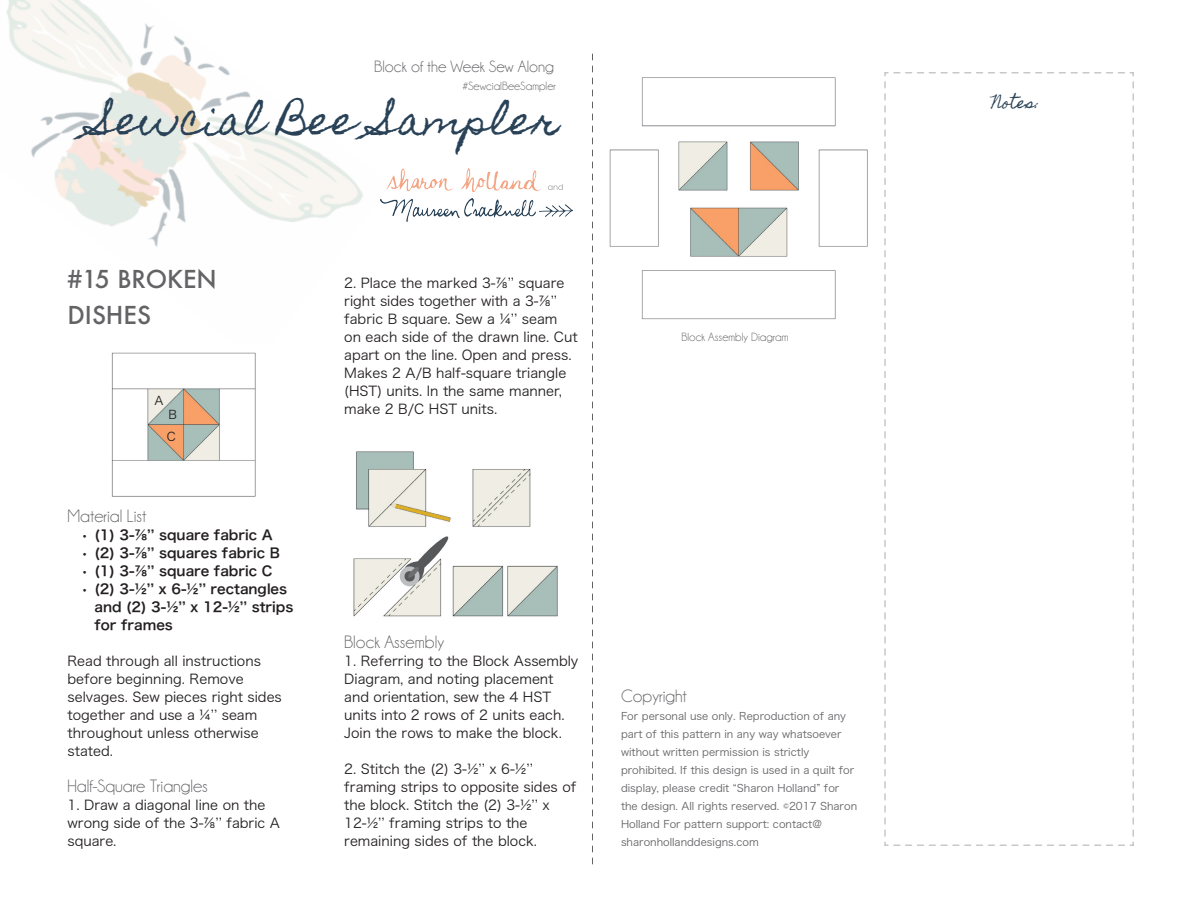
<style>
.page{position:relative;width:1188px;height:918px;background:#fff}
.page>*{position:absolute;margin:0;border:0;box-sizing:border-box;transform-origin:0 0}
.t1{font:39px "Homemade Apple";color:#294257}
.block_name{font:500 24px/36px "Futura";color:#636366}
.Body_Copy_Subtitle{font:18px "Champagne&Limousines";color:#636366}
.t2{font:16.5px "Champagne&Limousines";color:#636366}
.Swatches{font:15px "Homemade Apple";color:#294257}
.t3{font:13.5px/18px "Hira Kaku Pro W3";color:#231f20}
.t4{font:13.5px/18px "Hira Kaku Pro W6";color:#231f20}
.strip_in{font:12px "Champagne&Limousines";color:#636366}
.A__B__C{font:12px "Hira Kaku Pro W3";color:#231f20}
.Copyright_copy{font:10.5px/18px "Hira Kaku Pro W3";color:#636366}
</style>
<div class="page">
<img style="left:6px;top:0;width:381px;height:247px">
<img style="left:380px;top:199px;width:192px;height:22px">
<img style="left:387px;top:168px;width:153px;height:24px">
<svg style="left:548px;top:184px;width:15px;height:6px"></svg>
<svg style="left:592px;top:54px;width:1px;height:810px"></svg>
<img style="left:111px;top:352px;width:145px;height:145px">
<img style="left:353px;top:451px;width:205px;height:166px">
<img style="left:609px;top:77px;width:259px;height:243px">
<svg style="left:884px;top:72px;width:250px;height:774px"></svg>
<p class="t2" style="left:374px;top:58px;width:181px">Block of the Week Sew Along</p>
<p class="strip_in" style="left:463px;top:80px;width:95px">#SewcialBeeSampler</p>
<h1 class="t1" style="left:93px;top:98px;width:467px">Sewcial Bee Sampler</h1>
<p class="block_name" style="left:68px;top:261px;width:151px">#15 BROKEN<br>DISHES</p>
<p class="A__B__C" style="left:154px;top:390px;width:10px">A</p>
<p class="A__B__C" style="left:168px;top:403px;width:10px">B</p>
<p class="A__B__C" style="left:167px;top:426px;width:11px">C</p>
<p class="Body_Copy_Subtitle" style="left:68px;top:507px;width:81px">Material List</p>
<p class="t4" style="left:81px;top:525px;width:193px">• (1) 3-⅞’’ square fabric A</p>
<p class="t4" style="left:81px;top:543px;width:200px">• (2) 3-⅞’’ squares fabric B</p>
<p class="t4" style="left:81px;top:561px;width:193px">• (1) 3-⅞’’ square fabric C</p>
<p class="t4" style="left:94px;top:579px;width:201px;text-indent:-14px">• (2) 3-½’’ x 6-½’’ rectangles and (2) 3-½’’ x 12-½’’ strips for frames</p>
<p class="t3" style="left:68px;top:651px;width:216px">Read through all instructions before beginning. Remove selvages. Sew pieces right sides together and use a ¼’’ seam throughout unless otherwise stated.</p>
<p class="Body_Copy_Subtitle" style="left:68px;top:777px;width:142px">Half-Square Triangles</p>
<p class="t3" style="left:68px;top:795px;width:214px">1. Draw a diagonal line on the wrong side of the 3-⅞’’ fabric A square.</p>
<p class="t3" style="left:344px;top:273px;width:235px">2. Place the marked 3-⅞’’ square right sides together with a 3-⅞’’ fabric B square. Sew a ¼’’ seam<br>on each side of the drawn line. Cut apart on the line. Open and press.<br>Makes 2 A/B half-square triangle (HST) units. In the same manner, make 2 B/C HST units.</p>
<p class="strip_in" style="left:681px;top:331px;width:109px">Block Assembly Diagram</p>
<p class="Body_Copy_Subtitle" style="left:344px;top:633px;width:101px">Block Assembly</p>
<p class="t3" style="left:344px;top:651px;width:236px">1. Referring to the Block Assembly<br>Diagram, and noting placement and orientation, sew the 4 HST units into 2 rows of 2 units each.<br>Join the rows to make the block.</p>
<p class="t3" style="left:344px;top:759px;width:234px">2. Stitch the (2) 3-½’’ x 6-½’’ framing strips to opposite sides of the block. Stitch the (2) 3-½’’ x<br>12-½’’ framing strips to the remaining sides of the block.</p>
<p class="Body_Copy_Subtitle" style="left:621px;top:687px;width:68px">Copyright</p>
<p class="Copyright_copy" style="left:621px;top:706px;width:238px">For personal use only. Reproduction of any part of this pattern in any way whatsoever without written permission is strictly prohibited. If this design is used in a quilt for display, please credit “Sharon Holland” for the design. All rights reserved. ©2017 Sharon Holland For pattern support: contact@ sharonhollanddesigns.com</p>
<p class="Swatches" style="left:992px;top:94px;width:50px">Notes:</p>
</div>
